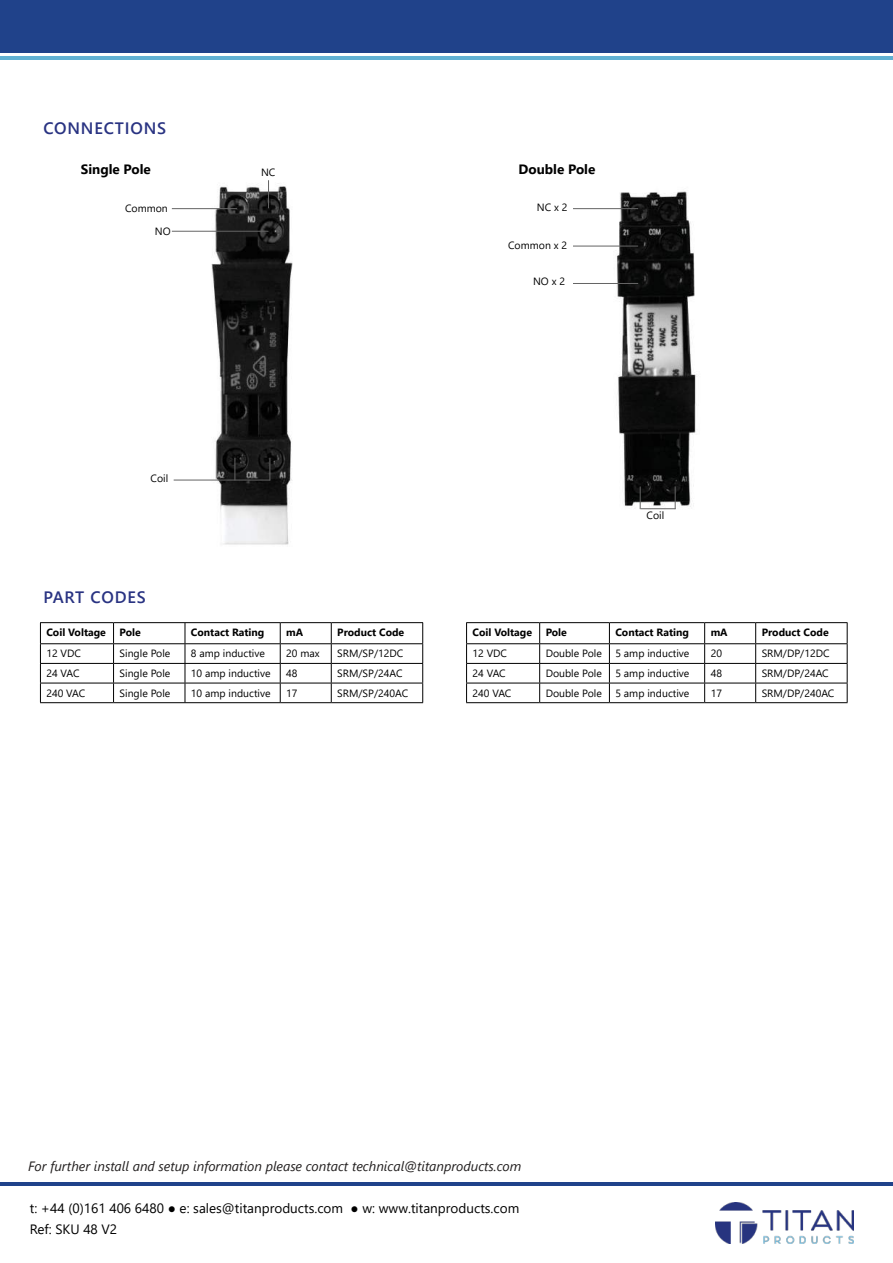
<style>
.page{position:relative;width:893px;height:1263px;background:#fff}
.page>*{position:absolute;margin:0;border:0;box-sizing:border-box;transform-origin:0 0}
.t1{font:600 16.5px "Segoe UI";letter-spacing:.05em;color:#293382}
.t2{font:13.5px/21px "Segoe UI";color:#000}
.t3{font:italic 13.5px "Segoe UI";color:#221f1f}
.t4{font:700 13.5px "Segoe UI";color:#000}
.t5{font:10.5px "Segoe UI";color:#000}
.t6{font:700 10.5px "Segoe UI";color:#000}
</style>
<div class="page">
<hr style="left:0;top:1182px;width:893px;height:3px;background:#20428a">
<img style="left:715px;top:1202px;width:138px;height:41px">
<hr style="left:0;top:56px;width:893px;height:4px;background:#61b1d3">
<div style="left:0;top:0;width:893px;height:52px;background:#20428a"></div>
<img style="left:596px;top:191px;width:100px;height:319px">
<img style="left:188px;top:186px;width:105px;height:359px">
<hr style="left:172px;top:231px;width:96px;height:1px;background:#646464">
<hr style="left:174px;top:480px;width:96px;height:1px;background:#646464">
<hr style="left:172px;top:208px;width:65px;height:1px;background:#646464">
<hr style="left:573px;top:208px;width:65px;height:1px;background:#646464">
<hr style="left:573px;top:246px;width:65px;height:1px;background:#646464">
<hr style="left:573px;top:283px;width:65px;height:1px;background:#646464">
<svg style="left:268px;top:180px;width:1px;height:28px"></svg>
<svg style="left:269px;top:458px;width:1px;height:22px"></svg>
<svg style="left:235px;top:458px;width:1px;height:22px"></svg>
<hr style="left:641px;top:508px;width:34px;height:1px;background:#646464">
<svg style="left:675px;top:486px;width:1px;height:23px"></svg>
<svg style="left:640px;top:486px;width:1px;height:23px"></svg>
<hr style="left:40px;top:622px;width:74px;height:1px;background:#000">
<hr style="left:114px;top:622px;width:71px;height:1px;background:#000">
<hr style="left:185px;top:622px;width:95px;height:1px;background:#000">
<hr style="left:280px;top:622px;width:51px;height:1px;background:#000">
<hr style="left:331px;top:622px;width:92px;height:1px;background:#000">
<hr style="left:40px;top:643px;width:74px;height:1px;background:#000">
<hr style="left:114px;top:643px;width:71px;height:1px;background:#000">
<hr style="left:185px;top:643px;width:95px;height:1px;background:#000">
<hr style="left:280px;top:643px;width:51px;height:1px;background:#000">
<hr style="left:331px;top:643px;width:92px;height:1px;background:#000">
<hr style="left:40px;top:663px;width:74px;height:1px;background:#000">
<hr style="left:114px;top:663px;width:71px;height:1px;background:#000">
<hr style="left:185px;top:663px;width:95px;height:1px;background:#000">
<hr style="left:280px;top:663px;width:51px;height:1px;background:#000">
<hr style="left:331px;top:663px;width:92px;height:1px;background:#000">
<hr style="left:40px;top:683px;width:74px;height:1px;background:#000">
<svg style="left:40px;top:623px;width:1px;height:79px"></svg>
<hr style="left:114px;top:683px;width:71px;height:1px;background:#000">
<svg style="left:113px;top:623px;width:1px;height:79px"></svg>
<hr style="left:185px;top:683px;width:95px;height:1px;background:#000">
<svg style="left:185px;top:623px;width:1px;height:79px"></svg>
<hr style="left:280px;top:683px;width:51px;height:1px;background:#000">
<svg style="left:280px;top:623px;width:1px;height:79px"></svg>
<hr style="left:331px;top:683px;width:92px;height:1px;background:#000">
<svg style="left:331px;top:623px;width:1px;height:79px"></svg>
<svg style="left:422px;top:623px;width:1px;height:79px"></svg>
<hr style="left:40px;top:702px;width:74px;height:1px;background:#000">
<hr style="left:114px;top:702px;width:71px;height:1px;background:#000">
<hr style="left:185px;top:702px;width:95px;height:1px;background:#000">
<hr style="left:280px;top:702px;width:51px;height:1px;background:#000">
<hr style="left:331px;top:702px;width:92px;height:1px;background:#000">
<hr style="left:466px;top:622px;width:74px;height:1px;background:#000">
<hr style="left:540px;top:622px;width:69px;height:1px;background:#000">
<hr style="left:609px;top:622px;width:96px;height:1px;background:#000">
<hr style="left:705px;top:622px;width:51px;height:1px;background:#000">
<hr style="left:756px;top:622px;width:91px;height:1px;background:#000">
<hr style="left:466px;top:643px;width:74px;height:1px;background:#000">
<hr style="left:540px;top:643px;width:69px;height:1px;background:#000">
<hr style="left:609px;top:643px;width:96px;height:1px;background:#000">
<hr style="left:705px;top:643px;width:51px;height:1px;background:#000">
<hr style="left:756px;top:643px;width:91px;height:1px;background:#000">
<hr style="left:466px;top:663px;width:74px;height:1px;background:#000">
<hr style="left:540px;top:663px;width:69px;height:1px;background:#000">
<hr style="left:609px;top:663px;width:96px;height:1px;background:#000">
<hr style="left:705px;top:663px;width:51px;height:1px;background:#000">
<hr style="left:756px;top:663px;width:91px;height:1px;background:#000">
<hr style="left:466px;top:683px;width:74px;height:1px;background:#000">
<svg style="left:466px;top:623px;width:1px;height:79px"></svg>
<hr style="left:540px;top:683px;width:69px;height:1px;background:#000">
<svg style="left:539px;top:623px;width:1px;height:79px"></svg>
<hr style="left:609px;top:683px;width:96px;height:1px;background:#000">
<svg style="left:609px;top:623px;width:1px;height:79px"></svg>
<hr style="left:705px;top:683px;width:51px;height:1px;background:#000">
<svg style="left:704px;top:623px;width:1px;height:79px"></svg>
<hr style="left:756px;top:683px;width:91px;height:1px;background:#000">
<svg style="left:755px;top:623px;width:1px;height:79px"></svg>
<svg style="left:847px;top:623px;width:1px;height:79px"></svg>
<hr style="left:466px;top:702px;width:74px;height:1px;background:#000">
<hr style="left:540px;top:702px;width:69px;height:1px;background:#000">
<hr style="left:609px;top:702px;width:96px;height:1px;background:#000">
<hr style="left:705px;top:702px;width:51px;height:1px;background:#000">
<hr style="left:756px;top:702px;width:91px;height:1px;background:#000">
<h1 class="t1" style="left:43px;top:119px;width:124px">CONNECTIONS</h1>
<p class="t4" style="left:81px;top:164px;width:72px">Single Pole</p>
<p class="t5" style="left:125px;top:198px;width:44px">Common</p>
<p class="t5" style="left:155px;top:225px;width:17px">NO</p>
<p class="t5" style="left:151px;top:468px;width:19px">Coil</p>
<h1 class="t1" style="left:43px;top:588px;width:104px">PART CODES</h1>
<p class="t5" style="left:261px;top:166px;width:16px">NC</p>
<p class="t4" style="left:519px;top:164px;width:78px">Double Pole</p>
<p class="t5" style="left:537px;top:197px;width:32px">NC x 2</p>
<p class="t5" style="left:508px;top:235px;width:61px">Common x 2</p>
<p class="t5" style="left:533px;top:272px;width:34px">NO x 2</p>
<p class="t5" style="left:647px;top:506px;width:19px">Coil</p>
<p class="t6" style="left:46px;top:628px;width:61px">Coil Voltage</p>
<p class="t6" style="left:120px;top:628px;width:23px">Pole</p>
<p class="t6" style="left:191px;top:628px;width:75px">Contact Rating</p>
<p class="t6" style="left:286px;top:628px;width:18px">mA</p>
<p class="t6" style="left:337px;top:628px;width:69px">Product Code</p>
<p class="t5" style="left:46px;top:644px;width:36px">12 VDC</p>
<p class="t5" style="left:120px;top:644px;width:52px">Single Pole</p>
<p class="t5" style="left:191px;top:644px;width:76px">8 amp inductive</p>
<p class="t5" style="left:286px;top:644px;width:35px">20 max</p>
<p class="t5" style="left:337px;top:644px;width:68px">SRM/SP/12DC</p>
<p class="t5" style="left:46px;top:663px;width:35px">24 VAC</p>
<p class="t5" style="left:120px;top:663px;width:52px">Single Pole</p>
<p class="t5" style="left:191px;top:663px;width:81px">10 amp inductive</p>
<p class="t5" style="left:286px;top:667px;width:13px">48</p>
<p class="t5" style="left:337px;top:663px;width:67px">SRM/SP/24AC</p>
<p class="t5" style="left:46px;top:683px;width:40px">240 VAC</p>
<p class="t5" style="left:120px;top:683px;width:52px">Single Pole</p>
<p class="t5" style="left:191px;top:683px;width:81px">10 amp inductive</p>
<p class="t5" style="left:286px;top:687px;width:13px">17</p>
<p class="t5" style="left:337px;top:683px;width:72px">SRM/SP/240AC</p>
<p class="t6" style="left:473px;top:628px;width:61px">Coil Voltage</p>
<p class="t6" style="left:546px;top:628px;width:23px">Pole</p>
<p class="t6" style="left:615px;top:628px;width:75px">Contact Rating</p>
<p class="t6" style="left:711px;top:628px;width:18px">mA</p>
<p class="t6" style="left:762px;top:628px;width:69px">Product Code</p>
<p class="t5" style="left:473px;top:644px;width:36px">12 VDC</p>
<p class="t5" style="left:546px;top:644px;width:58px">Double Pole</p>
<p class="t5" style="left:615px;top:644px;width:76px">5 amp inductive</p>
<p class="t5" style="left:711px;top:644px;width:13px">20</p>
<p class="t5" style="left:762px;top:644px;width:69px">SRM/DP/12DC</p>
<p class="t5" style="left:473px;top:663px;width:35px">24 VAC</p>
<p class="t5" style="left:546px;top:663px;width:58px">Double Pole</p>
<p class="t5" style="left:615px;top:663px;width:76px">5 amp inductive</p>
<p class="t5" style="left:711px;top:667px;width:13px">48</p>
<p class="t5" style="left:762px;top:663px;width:69px">SRM/DP/24AC</p>
<p class="t5" style="left:473px;top:683px;width:40px">240 VAC</p>
<p class="t5" style="left:546px;top:683px;width:58px">Double Pole</p>
<p class="t5" style="left:615px;top:683px;width:76px">5 amp inductive</p>
<p class="t5" style="left:711px;top:687px;width:13px">17</p>
<p class="t5" style="left:762px;top:683px;width:74px">SRM/DP/240AC</p>
<p class="t3" style="left:28px;top:1161px;width:495px">For further install and setup information please contact technical@titanproducts.com</p>
<p class="t2" style="left:30px;top:1197px;width:491px">t: +44 (0)161 406 6480 ● e: sales@titanproducts.com ● w: www.titanproducts.com<br>Ref: SKU 48 V2</p>
</div>
